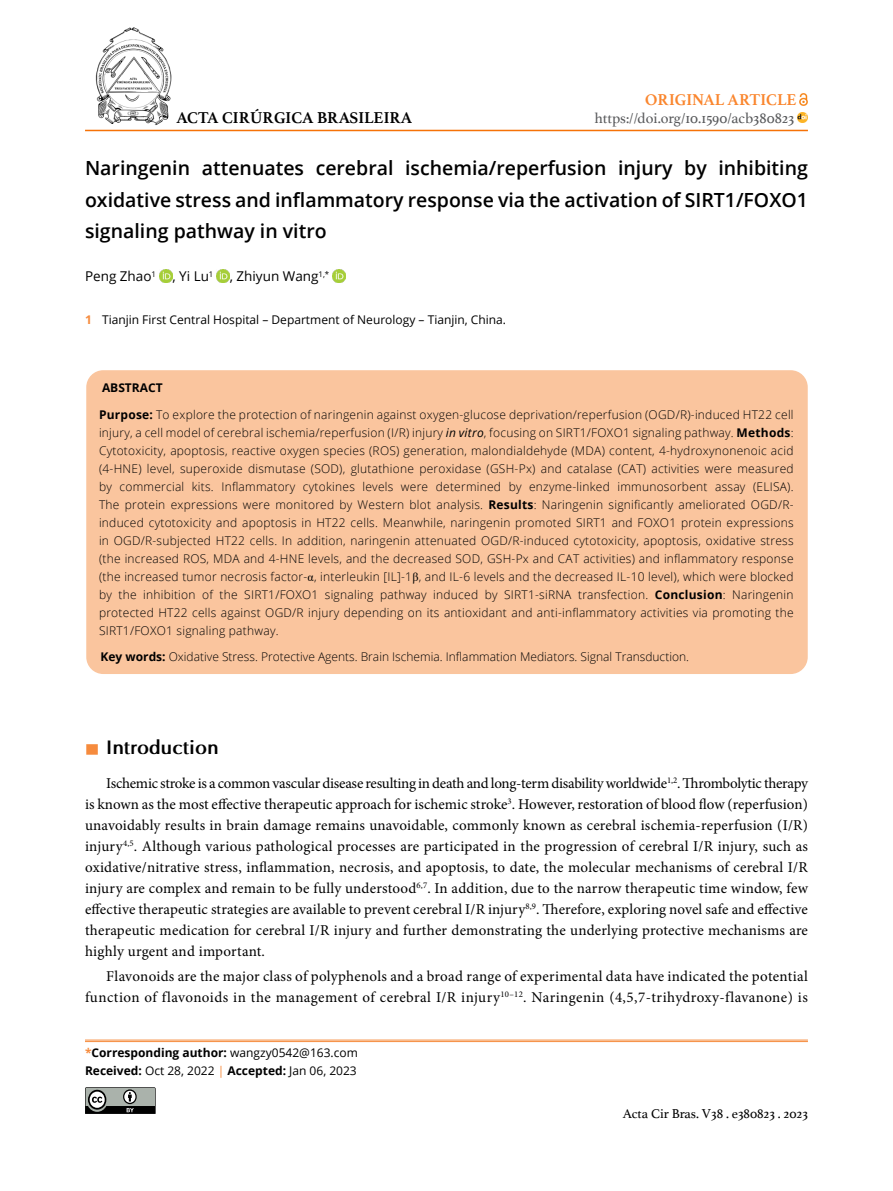
<style>
.page{position:relative;width:893px;height:1191px;background:#fff}
.page>*{position:absolute;margin:0;border:0;box-sizing:border-box;transform-origin:0 0}
.t1{font:600 19.5px/31.5px "Open Sans";color:#000;text-align:justify}
.t2{font:700 19.5px "Optima";color:#000}
.t3{font:700 16.5px "Athelas";color:#000}
.t4{font:700 16.5px "Athelas";color:#fa862e}
.t5{font:15px/21px "Minion Pro";letter-spacing:.02em;color:#000;text-align:justify}
.t6{font:15px "Athelas";color:#58595b}
.t7{font:13.5px "Open Sans";color:#000}
.t8{font:13.5px "Athelas";color:#000}
.t9{font:300 12px/18px "Open Sans";color:#000;text-align:justify}
.t10{font:700 12px/18px "Open Sans";color:#000}
.t11{font:12px "Open Sans";color:#000}
.s1{font-weight:700;color:#f68b3d}
.s2{font-weight:700}
.s3{font-weight:400;font-style:italic}
.s4{font-family:"Times New Roman";font-weight:400}
.s5{color:#f68b3d}
.s6{font-weight:400}
.s7{font-weight:400;color:#f68b3d}
</style>
<div class="page">
<img style="left:95px;top:27px;width:77px;height:98px">
<hr style="left:85px;top:130px;width:723px;height:1px;background:#f67207">
<svg style="left:85px;top:1087px;width:71px;height:27px;background:#757875"></svg>
<svg style="left:800px;top:93px;width:8px;height:13px"></svg>
<svg style="left:797px;top:112px;width:11px;height:11px"></svg>
<svg style="left:160px;top:269px;width:12px;height:13px"></svg>
<svg style="left:217px;top:269px;width:13px;height:13px"></svg>
<svg style="left:333px;top:269px;width:13px;height:13px"></svg>
<div style="left:86px;top:370px;width:722px;height:304px;background:#fac59e;border-radius:17px"></div>
<div style="left:86px;top:744px;width:12px;height:10px;background:#f68b3d"></div>
<hr style="left:85px;top:1039px;width:723px;height:1px;background:#f68b3d">
<hr style="left:85px;top:1041px;width:723px;height:1px;background:#f68b3d">
<h2 class="t4" style="left:645px;top:86px;width:153px">ORIGINAL ARTICLE</h2>
<p class="t6" style="left:595px;top:106px;width:201px">https://doi.org/10.1590/acb380823</p>
<h1 class="t1" style="left:85px;top:152px;width:724px">Naringenin attenuates cerebral ischemia/reperfusion injury by inhibiting oxidative stress and inflammatory response via the activation of SIRT1/FOXO1 signaling pathway in vitro</h1>
<p class="t7" style="left:85px;top:267px;width:246px">Peng Zhao<sup>1</sup> , Yi Lu<sup>1</sup> , Zhiyun Wang<sup>1,*</sup></p>
<p class="t11" style="left:85px;top:312px;width:423px"><span class="s1">1</span> Tianjin First Central Hospital – Department of Neurology – Tianjin, China.</p>
<h2 class="t3" style="left:176px;top:104px;width:237px">ACTA CIRÚRGICA BRASILEIRA</h2>
<p class="t10" style="left:102px;top:378px;width:62px">ABSTRACT</p>
<p class="t9" style="left:99px;top:405px;width:696px"><span class="s2">Purpose:</span> To explore the protection of naringenin against oxygen-glucose deprivation/reperfusion (OGD/R)-induced HT22 cell injury, a cell model of cerebral ischemia/reperfusion (I/R) injury <span class="s3">in vitro</span>, focusing on SIRT1/FOXO1 signaling pathway. <span class="s2">Methods</span>:<br>Cytotoxicity, apoptosis, reactive oxygen species (ROS) generation, malondialdehyde (MDA) content, 4-hydroxynonenoic acid (4-HNE) level, superoxide dismutase (SOD), glutathione peroxidase (GSH-Px) and catalase (CAT) activities were measured by commercial kits. Inflammatory cytokines levels were determined by enzyme-linked immunosorbent assay (ELISA).<br>The protein expressions were monitored by Western blot analysis. <span class="s2">Results</span>: Naringenin significantly ameliorated OGD/R&shy;induced cytotoxicity and apoptosis in HT22 cells. Meanwhile, naringenin promoted SIRT1 and FOXO1 protein expressions in OGD/R-subjected HT22 cells. In addition, naringenin attenuated OGD/R-induced cytotoxicity, apoptosis, oxidative stress (the increased ROS, MDA and 4-HNE levels, and the decreased SOD, GSH-Px and CAT activities) and inflammatory response (the increased tumor necrosis factor-<span class="s4">α</span>, interleukin [IL]-1<span class="s4">β</span>, and IL-6 levels and the decreased IL-10 level), which were blocked by the inhibition of the SIRT1/FOXO1 signaling pathway induced by SIRT1-siRNA transfection. <span class="s2">Conclusion</span>: Naringenin protected HT22 cells against OGD/R injury depending on its antioxidant and anti-inflammatory activities via promoting the SIRT1/FOXO1 signaling pathway.</p>
<p class="t9" style="left:101px;top:647px;width:590px"><span class="s2">Key words:</span> Oxidative Stress. Protective Agents. Brain Ischemia. Inflammation Mediators. Signal Transduction.</p>
<h1 class="t2" style="left:106px;top:735px;width:114px">Introduction</h1>
<p class="t5" style="left:85px;top:773px;width:725px;text-indent:21px">Ischemic stroke is a common vascular disease resulting in death and long-term disability worldwide<sup>1,2</sup>. Thrombolytic therapy is known as the most effective therapeutic approach for ischemic stroke<sup>3</sup>. However, restoration of blood flow (reperfusion) unavoidably results in brain damage remains unavoidable, commonly known as cerebral ischemia-reperfusion (I/R) injury<sup>4,5</sup>. Although various pathological processes are participated in the progression of cerebral I/R injury, such as oxidative/nitrative stress, inflammation, necrosis, and apoptosis, to date, the molecular mechanisms of cerebral I/R injury are complex and remain to be fully understood<sup>6,7</sup>. In addition, due to the narrow therapeutic time window, few effective therapeutic strategies are available to prevent cerebral I/R injury<sup>8,9</sup>. Therefore, exploring novel safe and effective therapeutic medication for cerebral I/R injury and further demonstrating the underlying protective mechanisms are highly urgent and important.</p>
<p class="t5" style="left:85px;top:966px;width:724px;text-align:right">Flavonoids are the major class of polyphenols and a broad range of experimental data have indicated the potential function of flavonoids in the management of cerebral I/R injury<sup>10–12</sup>. Naringenin (4,5,7-trihydroxy-flavanone) is</p>
<p class="t10" style="left:85px;top:1043px;width:274px"><span class="s5">*</span>Corresponding author: <span class="s6">wangzy0542@163.com<br></span>Received: <span class="s6">Oct 28, 2022</span> <span class="s7">|</span> Accepted: <span class="s6">Jan 06, 2023</span></p>
<p class="t8" style="left:623px;top:1102px;width:187px">Acta Cir Bras. V38 . e380823 . 2023</p>
</div>
